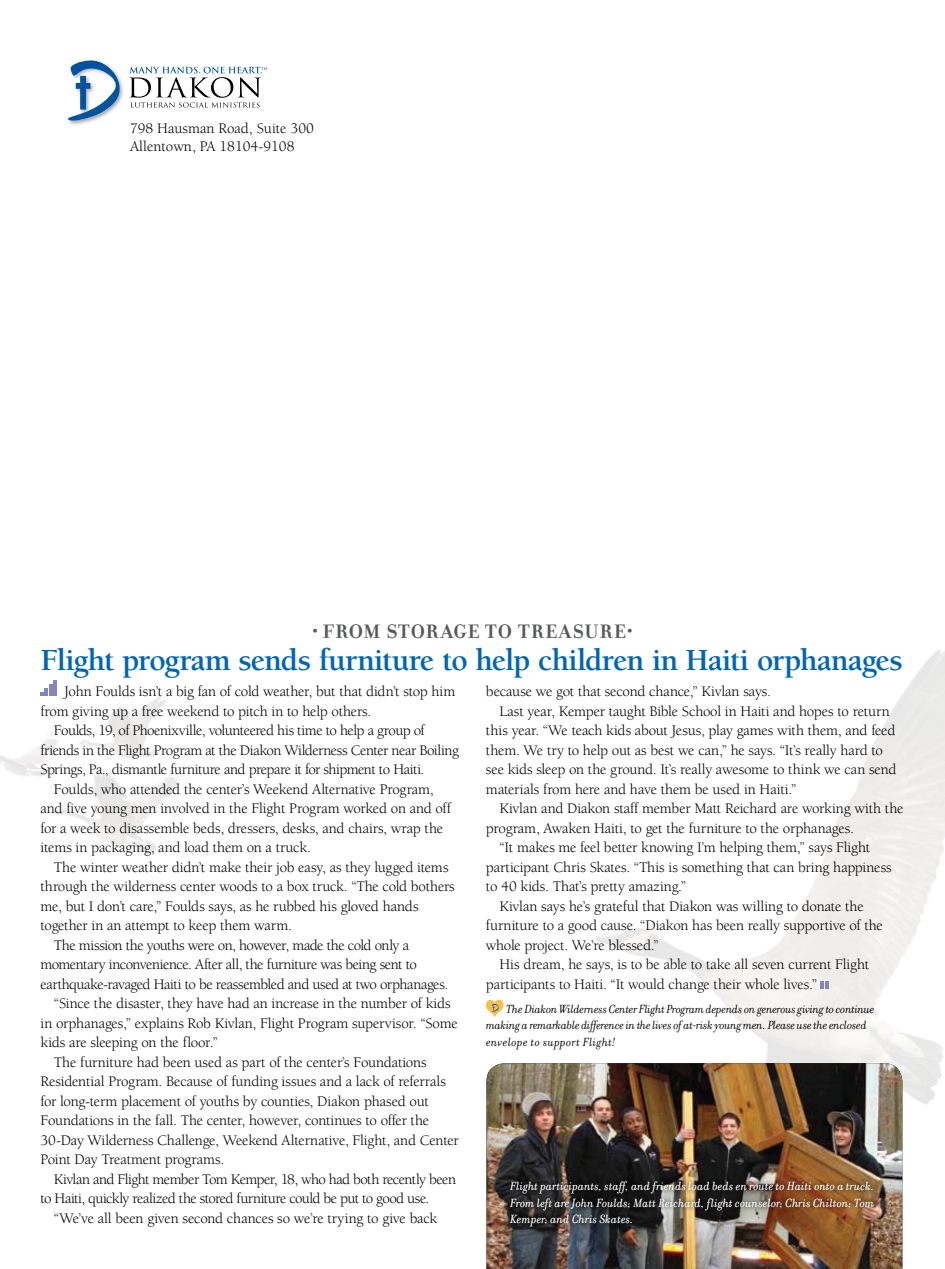
<style>
.page{position:relative;width:945px;height:1269px;background:#fff}
.page>*{position:absolute;margin:0;border:0;box-sizing:border-box;transform-origin:0 0}
.t1{font:700 31.5px "Berkeley";letter-spacing:-.025em;color:#0066b3}
.t2{font:700 21px "Filosofia";letter-spacing:.045em;color:#58595b}
.t3{font:15px "Berkeley";letter-spacing:-.02em;color:#000}
.t4{font:15px "Berkeley";letter-spacing:-.04em;color:#000}
.t5{font:15px/18px "Berkeley";color:#000}
.t6{font:italic 12.75px/16.5px "Filosofia";letter-spacing:-.02em;color:#000}
.t7{font:italic 12.75px/16.5px "Filosofia";letter-spacing:.01em;color:#fff;text-align:justify}
</style>
<div class="page">
<img style="left:0;top:649px;width:945px;height:620px">
<div style="left:458px;top:1236px;width:26px;height:31px;background:#fff;border-radius:11px"></div>
<svg style="left:40px;top:680px;width:17px;height:16px"></svg>
<svg style="left:821px;top:981px;width:7px;height:8px"></svg>
<img style="left:487px;top:1063px;width:415px;height:206px">
<div style="left:505px;top:1175px;width:374px;height:58px;background:#000;opacity:.75"></div>
<svg style="left:486px;top:998px;width:18px;height:19px"></svg>
<img style="left:69px;top:81px;width:54px;height:44px">
<svg style="left:68px;top:60px;width:53px;height:62px"></svg>
<svg style="left:129px;top:67px;width:138px;height:41px"></svg>
<p class="t5" style="left:130px;top:119px;width:185px">798 Hausman Road, Suite 300<br>Allentown, PA 18104-9108</p>
<h2 class="t2" style="left:312px;top:619px;width:323px">• FROM STORAGE TO TREASURE•</h2>
<h1 class="t1" style="left:40px;top:643px;width:864px">Flight program sends furniture to help children in Haiti orphanages</h1>
<p class="t3" style="left:64px;top:683px;width:393px">John Foulds isn’t a big fan of cold weather, but that didn’t stop him</p>
<p class="t3" style="left:40px;top:703px;width:332px">from giving up a free weekend to pitch in to help others.</p>
<p class="t4" style="left:54px;top:722px;width:372px">Foulds, 19, of Phoenixville, volunteered his time to help a group of</p>
<p class="t3" style="left:40px;top:742px;width:420px">friends in the Flight Program at the Diakon Wilderness Center near Boiling</p>
<p class="t3" style="left:40px;top:761px;width:386px">Springs, Pa., dismantle furniture and prepare it for shipment to Haiti.</p>
<p class="t3" style="left:54px;top:781px;width:381px">Foulds, who attended the center’s Weekend Alternative Program,</p>
<p class="t3" style="left:40px;top:800px;width:412px">and five young men involved in the Flight Program worked on and off</p>
<p class="t3" style="left:40px;top:820px;width:404px">for a week to disassemble beds, dressers, desks, and chairs, wrap the</p>
<p class="t3" style="left:40px;top:839px;width:272px">items in packaging, and load them on a truck.</p>
<p class="t3" style="left:54px;top:859px;width:396px">The winter weather didn’t make their job easy, as they lugged items</p>
<p class="t3" style="left:40px;top:878px;width:416px">through the wilderness center woods to a box truck. “The cold bothers</p>
<p class="t3" style="left:40px;top:898px;width:380px">me, but I don’t care,” Foulds says, as he rubbed his gloved hands</p>
<p class="t3" style="left:40px;top:917px;width:253px">together in an attempt to keep them warm.</p>
<p class="t4" style="left:54px;top:937px;width:357px">The mission the youths were on, however, made the cold only a</p>
<p class="t3" style="left:40px;top:956px;width:378px">momentary inconvenience. After all, the furniture was being sent to</p>
<p class="t3" style="left:40px;top:976px;width:409px">earthquake-ravaged Haiti to be reassembled and used at two orphanages.</p>
<p class="t3" style="left:54px;top:995px;width:398px">“Since the disaster, they have had an increase in the number of kids</p>
<p class="t3" style="left:40px;top:1015px;width:419px">in orphanages,” explains Rob Kivlan, Flight Program supervisor. “Some</p>
<p class="t3" style="left:40px;top:1034px;width:179px">kids are sleeping on the floor.”</p>
<p class="t3" style="left:54px;top:1054px;width:374px">The furniture had been used as part of the center’s Foundations</p>
<p class="t3" style="left:40px;top:1073px;width:407px">Residential Program. Because of funding issues and a lack of referrals</p>
<p class="t3" style="left:40px;top:1093px;width:390px">for long-term placement of youths by counties, Diakon phased out</p>
<p class="t3" style="left:40px;top:1112px;width:390px">Foundations in the fall. The center, however, continues to offer the</p>
<p class="t3" style="left:40px;top:1132px;width:420px">30-Day Wilderness Challenge, Weekend Alternative, Flight, and Center</p>
<p class="t3" style="left:40px;top:1151px;width:185px">Point Day Treatment programs.</p>
<p class="t4" style="left:54px;top:1171px;width:404px">Kivlan and Flight member Tom Kemper, 18, who had both recently been</p>
<p class="t3" style="left:40px;top:1190px;width:391px">to Haiti, quickly realized the stored furniture could be put to good use.</p>
<p class="t3" style="left:54px;top:1210px;width:385px">“We’ve all been given second chances so we’re trying to give back</p>
<p class="t3" style="left:486px;top:683px;width:287px">because we got that second chance,” Kivlan says.</p>
<p class="t3" style="left:499px;top:703px;width:392px">Last year, Kemper taught Bible School in Haiti and hopes to return</p>
<p class="t3" style="left:486px;top:722px;width:411px">this year. “We teach kids about Jesus, play games with them, and feed</p>
<p class="t3" style="left:486px;top:742px;width:399px">them. We try to help out as best we can,” he says. “It’s really hard to</p>
<p class="t3" style="left:486px;top:761px;width:412px">see kids sleep on the ground. It’s really awesome to think we can send</p>
<p class="t3" style="left:486px;top:781px;width:312px">materials from here and have them be used in Haiti.”</p>
<p class="t3" style="left:499px;top:800px;width:406px">Kivlan and Diakon staff member Matt Reichard are working with the</p>
<p class="t3" style="left:486px;top:820px;width:370px">program, Awaken Haiti, to get the furniture to the orphanages.</p>
<p class="t3" style="left:499px;top:839px;width:372px">“It makes me feel better knowing I’m helping them,” says Flight</p>
<p class="t5" style="left:486px;top:858px;width:407px">participant Chris Skates. “This is something that can bring happiness</p>
<p class="t5" style="left:486px;top:878px;width:202px">to 40 kids. That’s pretty amazing.”</p>
<p class="t3" style="left:499px;top:898px;width:366px">Kivlan says he’s grateful that Diakon was willing to donate the</p>
<p class="t3" style="left:486px;top:917px;width:399px">furniture to a good cause. “Diakon has been really supportive of the</p>
<p class="t3" style="left:486px;top:937px;width:174px">whole project. We’re blessed.”</p>
<p class="t3" style="left:499px;top:956px;width:371px">His dream, he says, is to be able to take all seven current Flight</p>
<p class="t3" style="left:486px;top:976px;width:333px">participants to Haiti. “It would change their whole lives.”</p>
<p class="t6" style="left:486px;top:1001px;width:390px;text-indent:20px">The Diakon Wilderness Center Flight Program depends on generous giving to continue making a remarkable difference in the lives of at-risk young men. Please use the enclosed envelope to support Flight!</p>
<p class="t7" style="left:510px;top:1178px;width:365px">Flight participants, staff, and friends load beds en route to Haiti onto a truck.<br>From left are John Foulds; Matt Reichard, flight counselor; Chris Chilton; Tom Kemper; and Chris Skates.</p>
</div>
